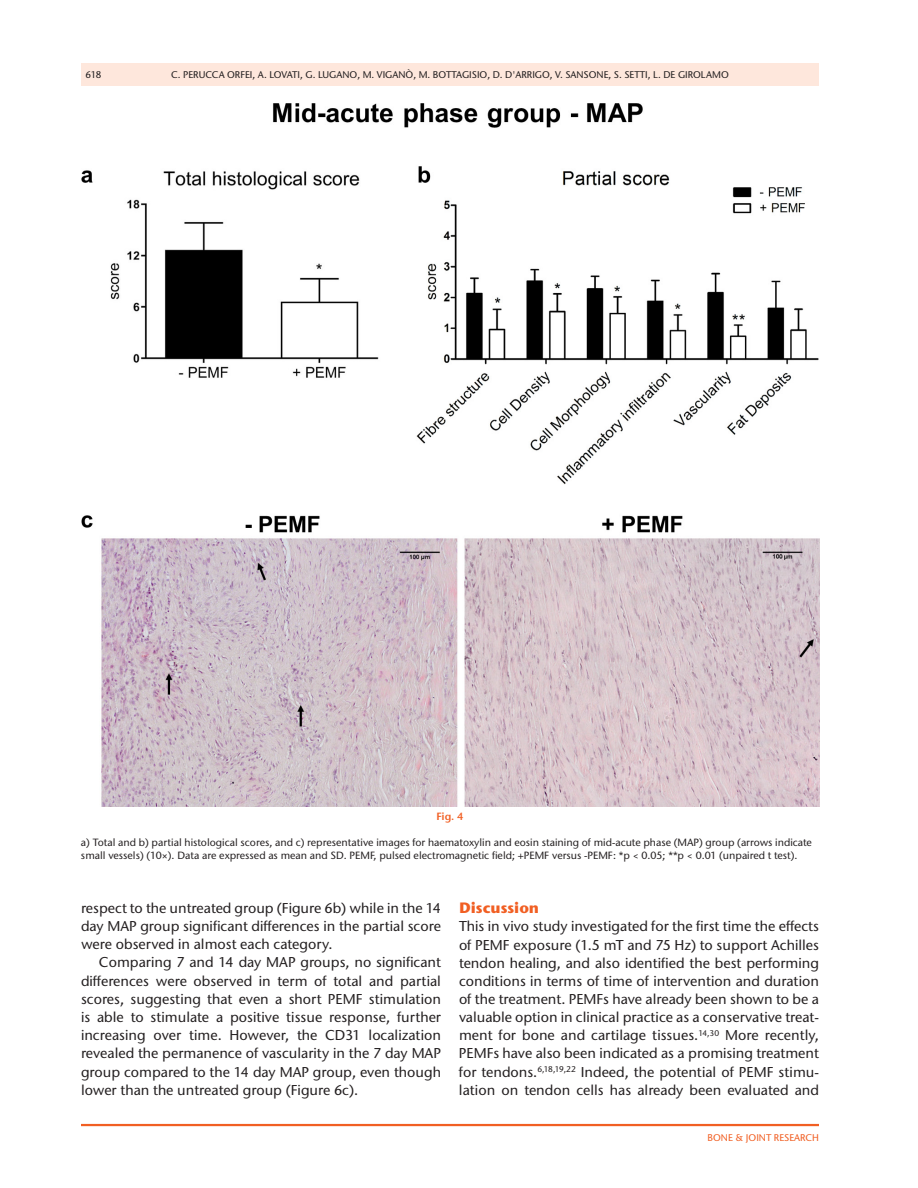
<style>
.page{position:relative;width:918px;height:1188px;background:#fff}
.page>*{position:absolute;margin:0;border:0;box-sizing:border-box;transform-origin:0 0}
.t1{font:700 15px "Stone Sans ITC Pro";color:#f15f23}
.t2{font:500 14.25px/18.1px "Stone Sans ITC Pro";color:#231f20}
.t3{font:500 10.5px "Stone Sans ITC Pro";color:#231f20}
.t4{font:600 10.5px "Stone Sans ITC Pro";color:#f15f23}
.t5{font:500 9.75px "Stone Sans ITC Pro";color:#231f20}
.t6{font:500 9.75px "Stone Sans ITC Pro";color:#f15f23}
</style>
<div class="page">
<hr style="left:81px;top:1124px;width:738px;height:2px;background:#f15f23">
<div style="left:81px;top:63px;width:738px;height:23px;background:#fee7dc"></div>
<img style="left:81px;top:104px;width:738px;height:703px">
<p class="t5" style="left:85px;top:68px;width:17px">618</p>
<p class="t5" style="left:171px;top:68px;width:559px">C. PERUCCA ORFEI, A. LOVATI, G. LUGANO, M. VIGANÒ, M. BOTTAGISIO, D. D'ARRIGO, V. SANSONE, S. SETTI, L. DE GIROLAMO</p>
<p class="t4" style="left:436px;top:810px;width:29px">Fig. 4</p>
<p class="t3" style="left:81px;top:835px;width:605px">a) Total and b) partial histological scores, and c) representative images for haematoxylin and eosin staining of mid-acute phase (MAP</p>
<p class="t3" style="left:699px;top:835px;width:114px">) group (arrows indicate</p>
<p class="t3" style="left:81px;top:849px;width:276px">small vessels) (10×). Data are expressed as mean and SD. PEM</p>
<p class="t3" style="left:370px;top:849px;width:161px">F, pulsed electromagnetic field; +PEM</p>
<p class="t3" style="left:544px;top:849px;width:51px">F versus -PEM</p>
<p class="t3" style="left:608px;top:849px;width:191px">F: *p &lt; 0.05; **p &lt; 0.01 (unpaired t test).</p>
<p class="t2" style="left:81px;top:899px;width:362px">respect to the untreated group (Figure 6b) while in the 14 day MAP</p>
<p class="t2" style="left:140px;top:917px;width:302px">group significant differences in the partial score</p>
<p class="t2" style="left:81px;top:935px;width:253px">were observed in almost each category.</p>
<p class="t2" style="left:99px;top:953px;width:178px">Comparing 7 and 14 day MAP</p>
<p class="t2" style="left:81px;top:953px;width:362px;text-align:justify;text-indent:219px">groups, no significant differences were observed in term of total and partial scores, suggesting that even a short PEM</p>
<p class="t2" style="left:81px;top:990px;width:362px;text-indent:275px">F stimulation is able to stimulate a positive tissue response, further increasing over time. However, the CD31 localization revealed the permanence of vascularity in the 7 day MAP group compared to the 14 day MAP</p>
<p class="t2" style="left:81px;top:1062px;width:362px;text-indent:232px">group, even though lower than the untreated group (Figure 6c).</p>
<p class="t1" style="left:459px;top:898px;width:82px">Discussion</p>
<p class="t2" style="left:459px;top:917px;width:361px">This in vivo study investigated for the first time the effects of PEM</p>
<p class="t2" style="left:459px;top:935px;width:362px;text-align:justify;text-indent:44px">F exposure (1.5 mT and 75 Hz) to support Achilles tendon healing, and also identified the best performing conditions in terms of time of intervention and duration of the treatment. PEM</p>
<p class="t2" style="left:459px;top:990px;width:362px;text-align:justify;text-indent:138px">Fs have already been shown to be a valuable option in clinical practice as a conservative treat&shy;ment for bone and cartilage tissues.<sup>14,30</sup> More recently, PEM</p>
<p class="t2" style="left:459px;top:1044px;width:362px;text-indent:28px">Fs have also been indicated as a promising treatment for tendons.<sup>6,18,19,22</sup> I ndeed, the potential of PEM</p>
<p class="t2" style="left:459px;top:1062px;width:362px;text-align:right">F stimu-<br>lation on tendon cells has already been evaluated and</p>
<p class="t6" style="left:708px;top:1132px;width:13px">BONE</p>
<p class="t6" style="left:735px;top:1132px;width:20px">&amp; JOINT</p>
<p class="t6" style="left:774px;top:1132px;width:12px">RESEA</p>
<p class="t6" style="left:800px;top:1132px;width:20px">RCH</p>
</div>
